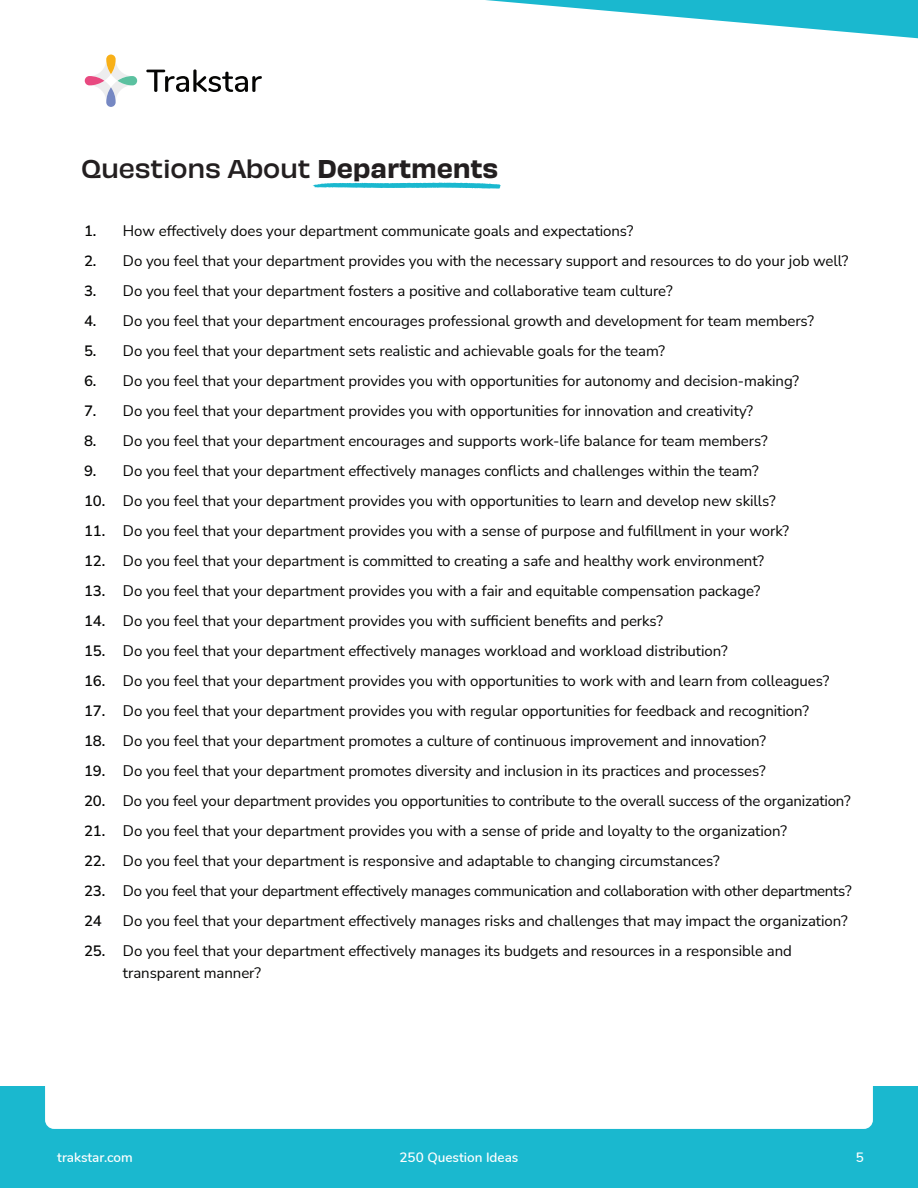
<style>
.page{position:relative;width:918px;height:1188px;background:#fff}
.page>*{position:absolute;margin:0;border:0;box-sizing:border-box;transform-origin:0 0}
.t1{font:500 24px "Obviously";letter-spacing:-.01em;color:#231f20}
.t2{font:15px/30px "Nunito Sans";letter-spacing:-.005em;color:#050504}
.t3{font:600 15px/30px "Nunito Sans";letter-spacing:-.005em;color:#050504}
.t4{font:600 13.5px "Nunito";color:#fff}
.s1{font-family:"Obviously Semi";font-weight:400}
</style>
<div class="page">
<div style="left:0;top:1086px;width:918px;height:102px;background:#1ab8cf"></div>
<div style="left:45px;top:1086px;width:828px;height:43px;background:#fff"></div>
<svg style="left:485px;top:0;width:433px;height:39px"></svg>
<svg style="left:89px;top:64px;width:43px;height:33px"></svg>
<svg style="left:85px;top:76px;width:19px;height:9px"></svg>
<svg style="left:106px;top:87px;width:10px;height:20px"></svg>
<svg style="left:118px;top:76px;width:19px;height:9px"></svg>
<svg style="left:106px;top:55px;width:10px;height:19px"></svg>
<svg style="left:146px;top:69px;width:116px;height:23px"></svg>
<svg style="left:313px;top:183px;width:188px;height:6px"></svg>
<h1 class="t1" style="left:81px;top:150px;width:419px">Questions About <span class="s1">Departments</span></h1>
<p class="t3" style="left:84px;top:215px;width:23px">1.<br>2.<br>3.<br>4.<br>5.<br>6.<br>7.<br>8.<br>9.<br>10.<br>11.<br>12.<br>13.<br>14.<br>15.<br>16.<br>17.<br>18.<br>19.<br>20.<br>21.<br>22.<br>23.<br>24<br>25.</p>
<p class="t2" style="left:123px;top:215px;width:730px">How effectively does your department communicate goals and expectations?<br>Do you feel that your department provides you with the necessary support and resources to do your job well?<br>Do you feel that your department fosters a positive and collaborative team culture?<br>Do you feel that your department encourages professional growth and development for team members?<br>Do you feel that your department sets realistic and achievable goals for the team?<br>Do you feel that your department provides you with opportunities for autonomy and decision-making?<br>Do you feel that your department provides you with opportunities for innovation and creativity?<br>Do you feel that your department encourages and supports work-life balance for team members?<br>Do you feel that your department effectively manages conflicts and challenges within the team?<br>Do you feel that your department provides you with opportunities to learn and develop new skills?<br>Do you feel that your department provides you with a sense of purpose and fulfillment in your work?<br>Do you feel that your department is committed to creating a safe and healthy work environment?<br>Do you feel that your department provides you with a fair and equitable compensation package?<br>Do you feel that your department provides you with sufficient benefits and perks?<br>Do you feel that your department effectively manages workload and workload distribution?<br>Do you feel that your department provides you with opportunities to work with and learn from colleagues?<br>Do you feel that your department provides you with regular opportunities for feedback and recognition?<br>Do you feel that your department promotes a culture of continuous improvement and innovation?<br>Do you feel that your department promotes diversity and inclusion in its practices and processes?<br>Do you feel your department provides you opportunities to contribute to the overall success of the organization?<br>Do you feel that your department provides you with a sense of pride and loyalty to the organization?<br>Do you feel that your department is responsive and adaptable to changing circumstances?<br>Do you feel that your department effectively manages communication and collaboration with other departments?<br>Do you feel that your department effectively manages risks and challenges that may impact the organization?<br>Do you feel that your department effectively manages its budgets and resources in a responsible and</p>
<p class="t2" style="left:123px;top:957px;width:140px">transparent manner?</p>
<p class="t4" style="left:57px;top:1147px;width:77px">trakstar.com</p>
<p class="t4" style="left:400px;top:1147px;width:120px">250 Question Ideas</p>
<p class="t4" style="left:856px;top:1147px;width:10px">5</p>
</div>
